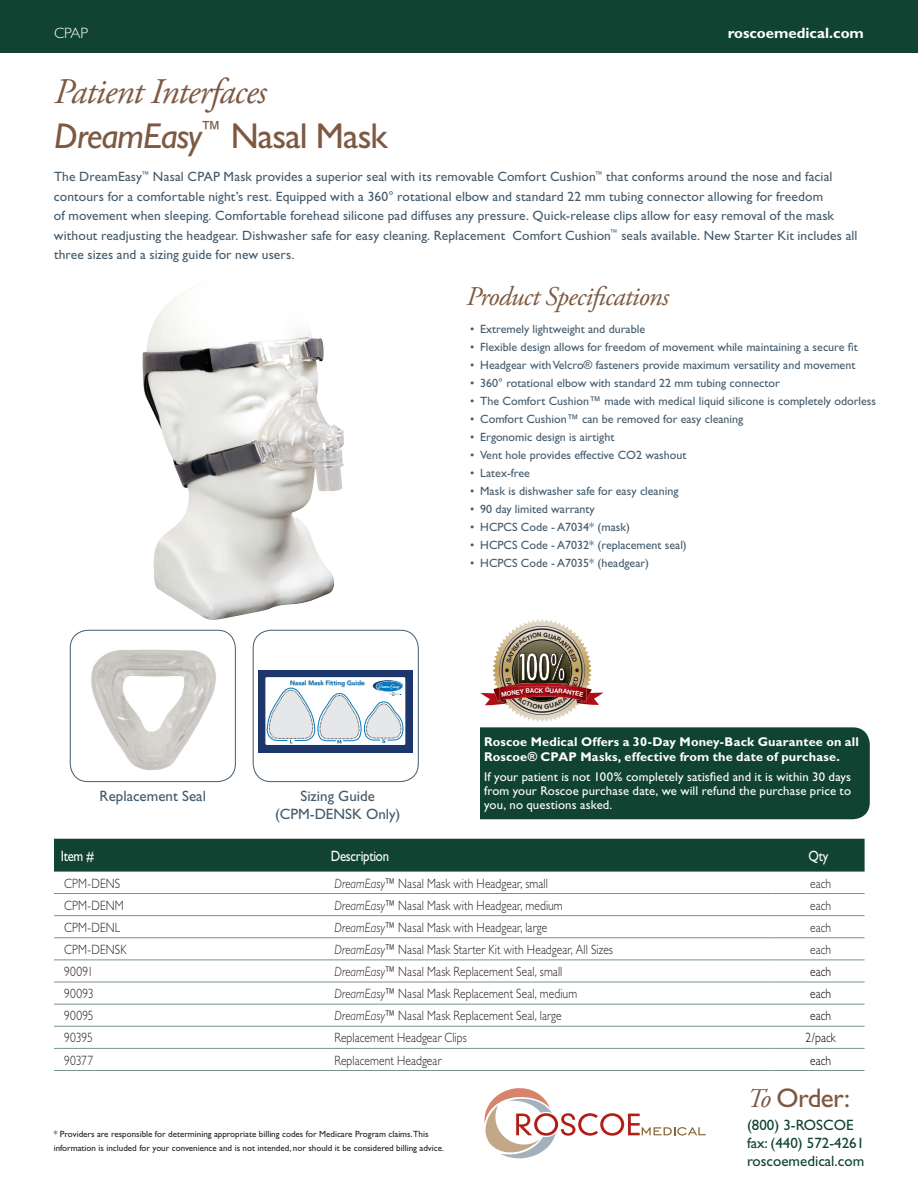
<style>
.page{position:relative;width:918px;height:1188px;background:#fff}
.page>*{position:absolute;margin:0;border:0;box-sizing:border-box;transform-origin:0 0}
.t1{font:italic 36px "Gill Sans";letter-spacing:-.025em;color:#7d5941}
.t2{font:italic 36px "Adobe Garamond Pro";letter-spacing:-.025em;color:#7d5941}
.t3{font:italic 27px "Adobe Garamond Pro";letter-spacing:-.025em;color:#7d5941}
.t4{font:27px "Gill Sans";letter-spacing:-.025em;color:#7d5941}
.t5{font:15px/18px "Gill Sans";color:#104331}
.t6{font:15px/18px "Gill Sans";color:#435b6d;text-align:center}
.t7{font:15px "Gill Sans";letter-spacing:-.02em;color:#fff;scale:.85 1}
.t8{font:700 15px "Gill Sans";color:#fff}
.t9{font:300 15px "Gill Sans";color:#fff}
.t10{font:13.5px/19.5px "Gill Sans";letter-spacing:.005em;color:#435b6d}
.t11{font:300 13.5px "Gill Sans";letter-spacing:.01em;color:#231f20;scale:.85 1}
.t12{font:300 13.5px "Gill Sans";letter-spacing:.01em;color:#000;scale:.85 1}
.t13{font:12.75px/14.1px "Gill Sans";letter-spacing:.01em;color:#fff;text-align:justify}
.t14{font:700 12.75px/14.1px "Gill Sans";letter-spacing:.01em;color:#fff}
.t15{font:12px "Gill Sans";color:#435b6d}
.t16{font:9px/13.5px "Gill Sans";color:#231f20}
.t17{font:800 6.3px "Avenir";color:#0079c0}
.t18{font:5.55px "Guld Script PERSONALUSEONLY";color:#fff}
.s1{font-style:normal}
.s2{font-style:italic}
.s3{font-family:"Adobe Garamond Pro";font-style:italic}
</style>
<div class="page">
<div style="left:0;top:0;width:918px;height:53px;background:#104331"></div>
<svg style="left:485px;top:1088px;width:221px;height:70px"></svg>
<div style="left:54px;top:839px;width:811px;height:33px;background:#104331"></div>
<hr style="left:54px;top:893px;width:270px;height:1px;background:#769587">
<hr style="left:324px;top:893px;width:448px;height:1px;background:#769587">
<hr style="left:772px;top:893px;width:93px;height:1px;background:#769587">
<hr style="left:54px;top:915px;width:270px;height:1px;background:#769587">
<hr style="left:324px;top:915px;width:448px;height:1px;background:#769587">
<hr style="left:772px;top:915px;width:93px;height:1px;background:#769587">
<hr style="left:54px;top:938px;width:270px;height:1px;background:#769587">
<hr style="left:324px;top:938px;width:448px;height:1px;background:#769587">
<hr style="left:772px;top:938px;width:93px;height:1px;background:#769587">
<hr style="left:54px;top:960px;width:270px;height:1px;background:#769587">
<hr style="left:324px;top:960px;width:448px;height:1px;background:#769587">
<hr style="left:772px;top:960px;width:93px;height:1px;background:#769587">
<hr style="left:54px;top:982px;width:270px;height:1px;background:#769587">
<hr style="left:324px;top:982px;width:448px;height:1px;background:#769587">
<hr style="left:772px;top:982px;width:93px;height:1px;background:#769587">
<hr style="left:54px;top:1004px;width:270px;height:1px;background:#769587">
<hr style="left:324px;top:1004px;width:448px;height:1px;background:#769587">
<hr style="left:772px;top:1004px;width:93px;height:1px;background:#769587">
<hr style="left:54px;top:1026px;width:270px;height:1px;background:#769587">
<hr style="left:324px;top:1026px;width:448px;height:1px;background:#769587">
<hr style="left:772px;top:1026px;width:93px;height:1px;background:#769587">
<hr style="left:54px;top:1048px;width:270px;height:1px;background:#769587">
<hr style="left:324px;top:1048px;width:448px;height:1px;background:#769587">
<hr style="left:772px;top:1048px;width:93px;height:1px;background:#769587">
<hr style="left:54px;top:1070px;width:270px;height:1px;background:#769587">
<hr style="left:324px;top:1070px;width:448px;height:1px;background:#769587">
<hr style="left:772px;top:1070px;width:93px;height:1px;background:#769587">
<div style="left:349px;top:727px;width:521px;height:92px;background:#104331;border-radius:17px"></div>
<div style="left:342px;top:712px;width:138px;height:115px;background:#fff"></div>
<img style="left:142px;top:296px;width:202px;height:324px">
<div style="left:70px;top:630px;width:166px;height:152px;border:1px solid #435b6d;border-radius:18px"></div>
<div style="left:253px;top:630px;width:166px;height:152px;border:1px solid #435b6d;border-radius:18px"></div>
<img style="left:91px;top:649px;width:125px;height:121px">
<div style="left:258px;top:670px;width:154px;height:82px;background:#1d366c"></div>
<div style="left:264px;top:675px;width:143px;height:72px;background:#fff"></div>
<div style="left:261px;top:673px;width:149px;height:76px;border:4px solid #1d366c;border-radius:3px"></div>
<img style="left:290px;top:680px;width:72px;height:2px">
<svg style="left:373px;top:680px;width:30px;height:11px"></svg>
<svg style="left:376px;top:681px;width:26px;height:10px"></svg>
<svg style="left:267px;top:682px;width:136px;height:67px"></svg>
<svg style="left:480px;top:619px;width:124px;height:103px"></svg>
<p class="t9" style="left:54px;top:25px;width:36px">CPAP</p>
<p class="t8" style="left:728px;top:25px;width:138px">roscoemedical.com</p>
<h1 class="t2" style="left:54px;top:70px;width:214px">Patient Interfaces</h1>
<h1 class="t1" style="left:54px;top:115px;width:335px">DreamEasy<sup>™</sup> <span class="s1">Nasal Mask</span></h1>
<p class="t10" style="left:54px;top:167px;width:805px">The DreamEasy<sup>™</sup> Nasal CPAP Mask provides a superior seal with its removable Comfort Cushion<sup>™</sup> that conforms around the nose and facial contours for a comfortable night’s rest. Equipped with a 360° rotational elbow and standard 22 mm tubing connector allowing for freedom<br>of movement when sleeping. Comfortable forehead silicone pad diffuses any pressure. Quick-release clips allow for easy removal of the mask without readjusting the headgear. Dishwasher safe for easy cleaning. Replacement Comfort Cushion<sup>™</sup> seals available. New Starter Kit includes all three sizes and a sizing guide for new users.</p>
<p class="t6" style="left:100px;top:787px;width:108px">Replacement Seal</p>
<p class="t17" style="left:290px;top:680px;width:76px">Nasal Mask Fitting Guide</p>
<p class="t18" style="left:378px;top:683px;width:23px">DreamEasy</p>
<p class="t6" style="left:275px;top:787px;width:127px">Sizing Guide (CPM-DENSK Only)</p>
<h2 class="t3" style="left:466px;top:280px;width:204px">Product Specifications</h2>
<p class="t15" style="left:470px;top:322px;width:177px">• Extremely lightweight and durable</p>
<p class="t15" style="left:470px;top:340px;width:389px">• Flexible design allows for freedom of movement while maintaining a secure fit</p>
<p class="t15" style="left:470px;top:358px;width:387px">• Headgear with Velcro® fasteners provide maximum versatility and movement</p>
<p class="t15" style="left:470px;top:376px;width:311px">• 360° rotational elbow with standard 22 mm tubing connector</p>
<p class="t15" style="left:470px;top:394px;width:408px">• The Comfort Cushion™ made with medical liquid silicone is completely odorless</p>
<p class="t15" style="left:470px;top:412px;width:275px">• Comfort Cushion™ can be removed for easy cleaning</p>
<p class="t15" style="left:470px;top:430px;width:146px">• Ergonomic design is airtight</p>
<p class="t15" style="left:470px;top:448px;width:218px">• Vent hole provides effective CO2 washout</p>
<p class="t15" style="left:470px;top:466px;width:61px">• Latex-free</p>
<p class="t15" style="left:470px;top:484px;width:210px">• Mask is dishwasher safe for easy cleaning</p>
<p class="t15" style="left:470px;top:502px;width:126px">• 90 day limited warranty</p>
<p class="t15" style="left:470px;top:520px;width:162px">• HCPCS Code - A7034* (mask)</p>
<p class="t15" style="left:470px;top:538px;width:218px">• HCPCS Code - A7032* (replacement seal)</p>
<p class="t15" style="left:470px;top:556px;width:181px">• HCPCS Code - A7035* (headgear)</p>
<p class="t14" style="left:484px;top:735px;width:376px">Roscoe Medical Offers a 30-Day Money-Back Guarantee on all<br>Roscoe® CPAP Masks, effective from the date of purchase.</p>
<p class="t13" style="left:484px;top:770px;width:369px">If your patient is not 100% completely satisfied and it is within 30 days from your Roscoe purchase date, we will refund the purchase price to you, no questions asked.</p>
<p class="t7" style="left:61px;top:847px;width:40px">Item #</p>
<p class="t7" style="left:331px;top:847px;width:70px">Description</p>
<p class="t7" style="left:809px;top:847px;width:25px">Qty</p>
<p class="t11" style="left:64px;top:875px;width:67px">CPM-DENS</p>
<p class="t11" style="left:334px;top:875px;width:253px"><span class="s2">DreamEasy™</span> Nasal Mask with Headgear, small</p>
<p class="t11" style="left:810px;top:875px;width:26px">each</p>
<p class="t11" style="left:64px;top:898px;width:72px">CPM-DENM</p>
<p class="t11" style="left:334px;top:898px;width:270px"><span class="s2">DreamEasy™</span> Nasal Mask with Headgear, medium</p>
<p class="t11" style="left:810px;top:898px;width:26px">each</p>
<p class="t11" style="left:64px;top:920px;width:67px">CPM-DENL</p>
<p class="t11" style="left:334px;top:920px;width:252px"><span class="s2">DreamEasy™</span> Nasal Mask with Headgear, large</p>
<p class="t11" style="left:810px;top:920px;width:26px">each</p>
<p class="t11" style="left:64px;top:942px;width:75px">CPM-DENSK</p>
<p class="t11" style="left:334px;top:942px;width:329px"><span class="s2">DreamEasy™</span> Nasal Mask Starter Kit with Headgear, All Sizes</p>
<p class="t11" style="left:810px;top:942px;width:26px">each</p>
<p class="t11" style="left:64px;top:964px;width:35px">90091</p>
<p class="t11" style="left:334px;top:964px;width:270px"><span class="s2">DreamEasy</span>™ Nasal Mask Replacement Seal, small</p>
<p class="t12" style="left:810px;top:964px;width:26px">each</p>
<p class="t11" style="left:64px;top:986px;width:36px">90093</p>
<p class="t11" style="left:334px;top:986px;width:287px"><span class="s2">DreamEasy</span>™ Nasal Mask Replacement Seal, medium</p>
<p class="t12" style="left:810px;top:986px;width:26px">each</p>
<p class="t11" style="left:64px;top:1008px;width:36px">90095</p>
<p class="t11" style="left:334px;top:1008px;width:269px"><span class="s2">DreamEasy</span>™ Nasal Mask Replacement Seal, large</p>
<p class="t12" style="left:810px;top:1008px;width:26px">each</p>
<p class="t11" style="left:64px;top:1030px;width:35px">90395</p>
<p class="t11" style="left:334px;top:1030px;width:157px">Replacement Headgear Clips</p>
<p class="t12" style="left:806px;top:1030px;width:37px">2/pack</p>
<p class="t11" style="left:64px;top:1052px;width:35px">90377</p>
<p class="t11" style="left:334px;top:1052px;width:128px">Replacement Headgear</p>
<p class="t12" style="left:810px;top:1052px;width:26px">each</p>
<p class="t16" style="left:54px;top:1127px;width:392px">* Providers are responsible for determining appropriate billing codes for Medicare Program claims.This information is included for your convenience and is not intended, nor should it be considered billing advice.</p>
<h2 class="t4" style="left:747px;top:1082px;width:105px"><span class="s3">To</span> Order:</h2>
<p class="t5" style="left:747px;top:1116px;width:119px">(800) 3-ROSCOE fax: (440) 572-4261 roscoemedical.com</p>
</div>
